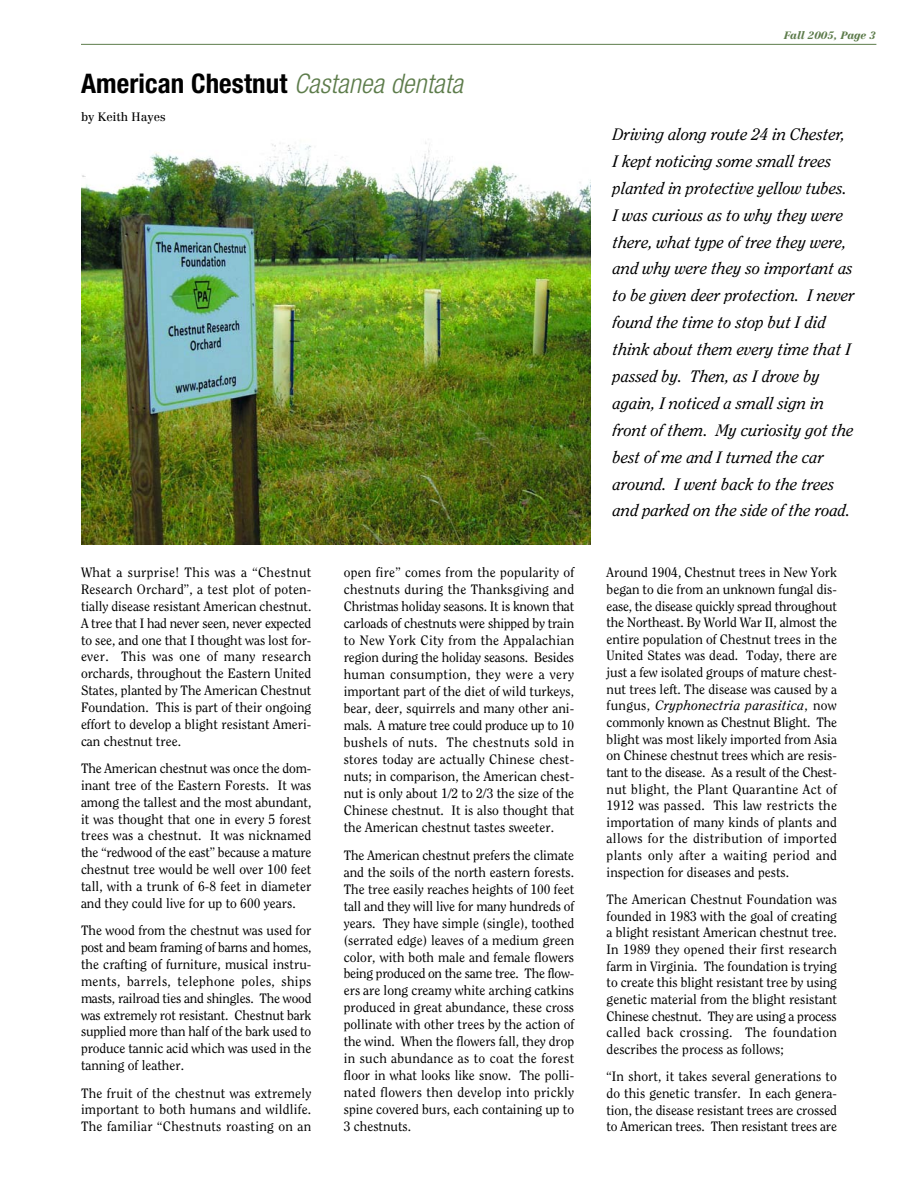
<style>
.page{position:relative;width:918px;height:1188px;background:#fff}
.page>*{position:absolute;margin:0;border:0;box-sizing:border-box;transform-origin:0 0}
.t1{font:700 condensed 27px "Helvetica Neue";letter-spacing:.005em;color:#000}
.t2{font:italic 16.5px/26.8px "Clearface";color:#000}
.t3{font:13.5px/17px "Clearface";color:#000;text-align:justify}
.t4{font:12px "Centennial";color:#000}
.t5{font:italic 900 10.5px "Centennial";color:#5d7c4b}
.s1{font-weight:300;font-style:italic;color:#5d7c4b}
.s2{font-style:italic}
</style>
<div class="page">
<img style="left:81px;top:142px;width:510px;height:403px">
<hr style="left:81px;top:44px;width:795px;height:1px;background:#5d7c4b">
<h1 class="t1" style="left:81px;top:73px;width:389px">American Chestnut <span class="s1">Castanea dentata</span></h1>
<p class="t4" style="left:81px;top:112px;width:86px">by Keith Hayes</p>
<p class="t3" style="left:81px;top:565px;width:232px">What a surprise! This was a “Chestnut Research Orchard”, a test plot of poten&shy;tially disease resistant American chestnut.<br>A tree that I had never seen, never expected to see, and one that I thought was lost for&shy;ever. This was one of many research orchards, throughout the Eastern United States, planted by The American Chestnut Foundation. This is part of their ongoing effort to develop a blight resistant Ameri&shy;can chestnut tree.</p>
<p class="t3" style="left:81px;top:761px;width:232px">The American chestnut was once the dom&shy;inant tree of the Eastern Forests. It was among the tallest and the most abundant, it was thought that one in every 5 forest trees was a chestnut. It was nicknamed the “redwood of the east” because a mature chestnut tree would be well over 100 feet tall, with a trunk of 6-8 feet in diameter and they could live for up to 600 years.</p>
<p class="t3" style="left:81px;top:923px;width:232px">The wood from the chestnut was used for post and beam framing of barns and homes, the crafting of furniture, musical instru&shy;ments, barrels, telephone poles, ships masts, railroad ties and shingles. The wood was extremely rot resistant. Chestnut bark supplied more than half of the bark used to produce tannic acid which was used in the tanning of leather.</p>
<p class="t3" style="left:81px;top:1085px;width:232px">The fruit of the chestnut was extremely important to both humans and wildlife.<br>The familiar “Chestnuts roasting on an</p>
<p class="t3" style="left:344px;top:565px;width:232px">open fire” comes from the popularity of chestnuts during the Thanksgiving and Christmas holiday seasons. It is known that carloads of chestnuts were shipped by train to New York City from the Appalachian region during the holiday seasons. Besides human consumption, they were a very important part of the diet of wild turkeys, bear, deer, squirrels and many other ani&shy;mals. A mature tree could produce up to 10 bushels of nuts. The chestnuts sold in stores today are actually Chinese chest&shy;nuts; in comparison, the American chest&shy;nut is only about 1/2 to 2/3 the size of the Chinese chestnut. It is also thought that the American chestnut tastes sweeter.</p>
<p class="t3" style="left:344px;top:847px;width:232px">The American chestnut prefers the climate and the soils of the north eastern forests.<br>The tree easily reaches heights of 100 feet tall and they will live for many hundreds of years. They have simple (single), toothed (serrated edge) leaves of a medium green color, with both male and female flowers being produced on the same tree. The flow&shy;ers are long creamy white arching catkins produced in great abundance, these cross pollinate with other trees by the action of the wind. When the flowers fall, they drop in such abundance as to coat the forest floor in what looks like snow. The polli&shy;nated flowers then develop into prickly spine covered burs, each containing up to 3 chestnuts.</p>
<p class="t5" style="left:784px;top:31px;width:93px">Fall 2005, Page 3</p>
<p class="t2" style="left:613px;top:122px;width:243px">Driving along route 24 in Chester,<br>I kept noticing some small trees planted in protective yellow tubes.<br>I was curious as to why they were there, what type of tree they were, and why were they so important as to be given deer protection. I never found the time to stop but I did think about them every time that I passed by. Then, as I drove by again, I noticed a small sign in front of them. My curiosity got the best of me and I turned the car around. I went back to the trees and parked on the side of the road.</p>
<p class="t3" style="left:607px;top:565px;width:232px">Around 1904, Chestnut trees in New York began to die from an unknown fungal dis&shy;ease, the disease quickly spread throughout the Northeast. By World War II, almost the entire population of Chestnut trees in the United States was dead. Today, there are just a few isolated groups of mature chest&shy;nut trees left. The disease was caused by a fungus, <span class="s2">Cryphonectria parasitica</span>, now commonly known as Chestnut Blight. The blight was most likely imported from Asia on Chinese chestnut trees which are resis&shy;tant to the disease. As a result of the Chest&shy;nut blight, the Plant Quarantine Act of 1912 was passed. This law restricts the importation of many kinds of plants and allows for the distribution of imported plants only after a waiting period and inspection for diseases and pests.</p>
<p class="t3" style="left:607px;top:892px;width:232px">The American Chestnut Foundation was founded in 1983 with the goal of creating a blight resistant American chestnut tree.<br>In 1989 they opened their first research farm in Virginia. The foundation is trying to create this blight resistant tree by using genetic material from the blight resistant Chinese chestnut. They are using a process called back crossing. The foundation describes the process as follows;</p>
<p class="t3" style="left:607px;top:1069px;width:232px">“In short, it takes several generations to do this genetic transfer. In each genera&shy;tion, the disease resistant trees are crossed to American trees. Then resistant trees are</p>
</div>
